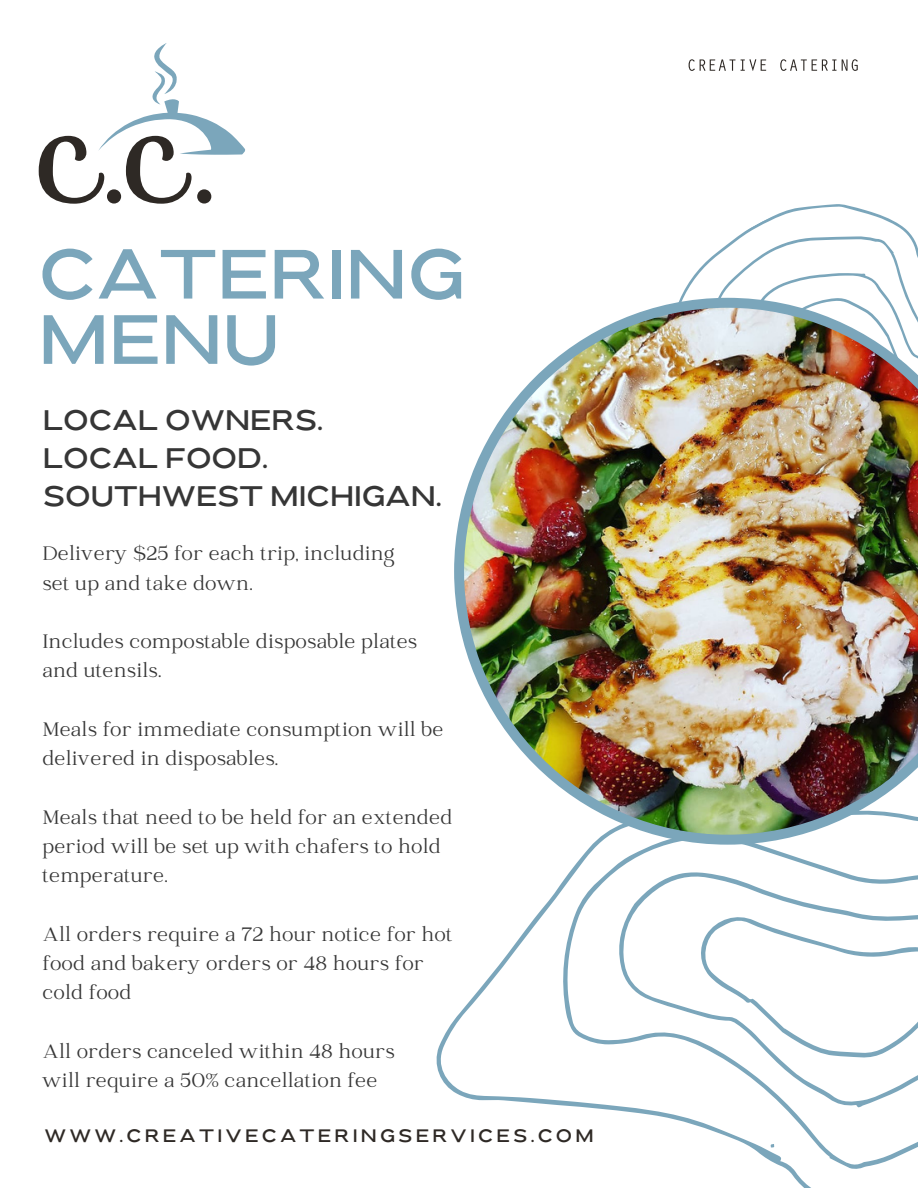
<style>
.page{position:relative;width:918px;height:1188px;background:#fff}
.page>*{position:absolute;margin:0;border:0;box-sizing:border-box;transform-origin:0 0}
.t1{font:69.45px/65.2px "Blink Twice";color:#7ba6bb}
.t2{font:28.35px/38.2px "Blink Twice";color:#363636}
.t3{font:21.45px/29.2px "Catchy Mager";letter-spacing:.035em;color:#363636}
.t4{font:18px "Blink Twice";letter-spacing:.18em;color:#2e2925}
</style>
<div class="page">
<svg style="left:436px;top:845px;width:482px;height:343px"></svg>
<svg style="left:680px;top:204px;width:238px;height:94px"></svg>
<svg style="left:39px;top:43px;width:206px;height:161px"></svg>
<svg style="left:689px;top:59px;width:46px;height:12px"></svg>
<svg style="left:741px;top:59px;width:25px;height:12px"></svg>
<svg style="left:780px;top:59px;width:56px;height:12px"></svg>
<svg style="left:842px;top:59px;width:16px;height:12px"></svg>
<img style="left:454px;top:298px;width:464px;height:547px">
<h1 class="t1" style="left:38px;top:249px;width:428px">CATERING<br>MENU</h1>
<h2 class="t2" style="left:43px;top:403px;width:401px">LOCAL OWNERS.<br>LOCAL FOOD.<br>SOUTHWEST MICHIGAN.</h2>
<p class="t3" style="left:43px;top:541px;width:353px">Delivery $25 for each trip, including set up and take down.</p>
<p class="t3" style="left:43px;top:628px;width:376px">Includes compostable disposable plates and utensils.</p>
<p class="t3" style="left:43px;top:716px;width:402px">Meals for immediate consumption will be delivered in disposables.</p>
<p class="t3" style="left:43px;top:804px;width:411px">Meals that need to be held for an extended period will be set up with chafers to hold temperature.</p>
<p class="t3" style="left:43px;top:921px;width:411px">All orders require a 72 hour notice for hot food and bakery orders or 48 hours for cold food</p>
<p class="t3" style="left:43px;top:1038px;width:353px">All orders canceled within 48 hours will require a 50% cancellation fee</p>
<p class="t4" style="left:44px;top:1129px;width:551px">WWW.CREATIVECATERINGSERVICES.COM</p>
</div>
